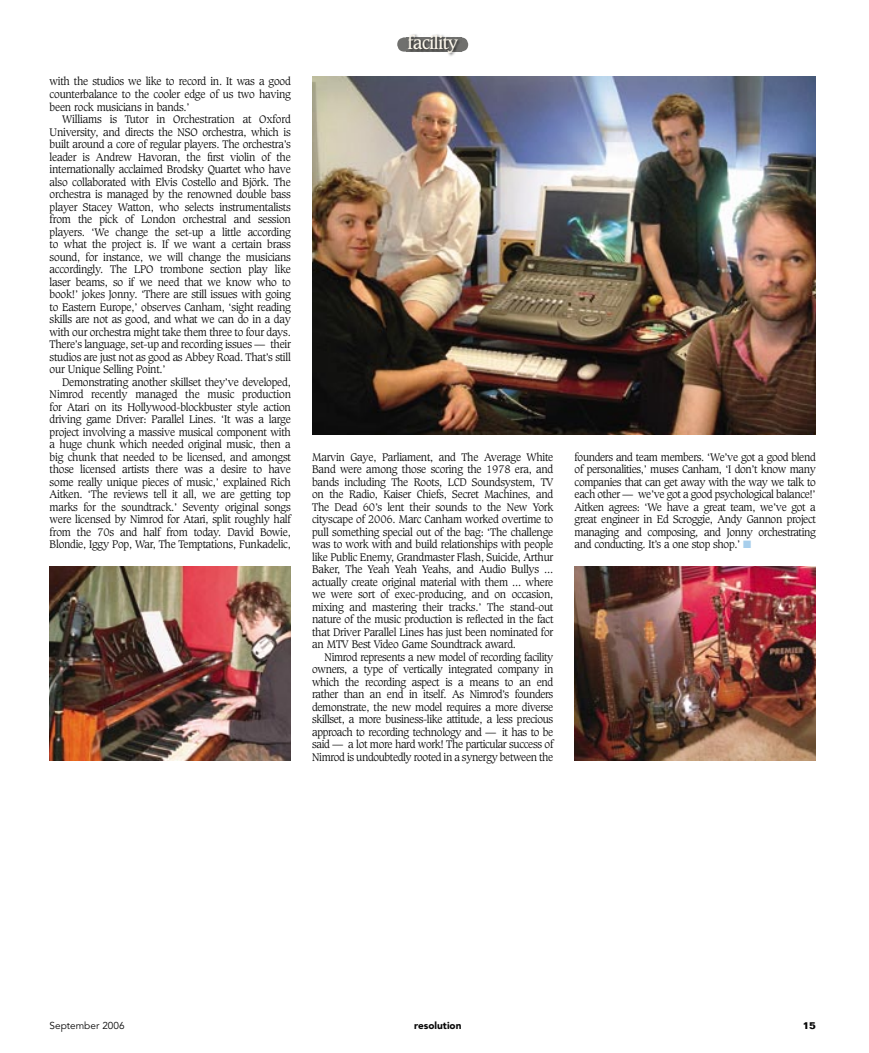
<style>
.page{position:relative;width:869px;height:1053px;background:#fff}
.page>*{position:absolute;margin:0;border:0;box-sizing:border-box;transform-origin:0 0}
.t1{font:17.5px "Caxton";letter-spacing:-.03em;color:#fdf8ed}
.t2{font:300 10.62px/12.5px "Caxton";letter-spacing:-.02em;color:#070707;text-align:justify}
.t3{font:10px "Avenir";color:#070707}
.t4{font:900 10px "Avenir";color:#070707}
.t5{font:700 10px "Folio";color:#070707}
.s1{color:#a8cfec}
</style>
<div class="page">
<div style="left:397px;top:37px;width:71px;height:15px;background:#70706e;border-radius:7px"></div>
<img style="left:410px;top:34px;width:46px;height:22px">
<img style="left:409px;top:37px;width:51px;height:15px">
<img style="left:312px;top:77px;width:503px;height:357px">
<img style="left:50px;top:566px;width:241px;height:194px">
<img style="left:574px;top:566px;width:241px;height:194px">
<p class="t2" style="left:50px;top:76px;width:242px">with the studios we like to record in. It was a good counterbalance to the cooler edge of us two having been rock musicians in bands.’</p>
<p class="t2" style="left:50px;top:113px;width:242px;text-indent:12px">Williams is Tutor in Orchestration at Oxford University, and directs the NSO orchestra, which is built around a core of regular players. The orchestra’s leader is Andrew Havoran, the first violin of the internationally acclaimed Brodsky Quartet who have also collaborated with Elvis Costello and Björk. The orchestra is managed by the renowned double bass player Stacey Watton, who selects instrumentalists from the pick of London orchestral and session players. ‘We change the set-up a little according to what the project is. If we want a certain brass sound, for instance, we will change the musicians accordingly. The LPO trombone section play like laser beams, so if we need that we know who to book!’ jokes Jonny. ‘There are still issues with going to Eastern Europe,’ observes Canham, ‘sight reading skills are not as good, and what we can do in a day with our orchestra might take them three to four days.<br>There’s language, set-up and recording issues — their studios are just not as good as Abbey Road. That’s still our Unique Selling Point.’</p>
<p class="t2" style="left:50px;top:376px;width:243px;text-indent:12px">Demonstrating another skillset they’ve developed, Nimrod recently managed the music production for Atari on its Hollywood-blockbuster style action driving game Driver: Parallel Lines. ‘It was a large project involving a massive musical component with a huge chunk which needed original music, then a big chunk that needed to be licensed, and amongst those licensed artists there was a desire to have some really unique pieces of music,’ explained Rich Aitken. ‘The reviews tell it all, we are getting top marks for the soundtrack.’ Seventy original songs were licensed by Nimrod for Atari, split roughly half from the 70s and half from today. David Bowie, Blondie, Iggy Pop, War, The Temptations, Funkadelic,</p>
<h1 class="t1" style="left:407px;top:33px;width:52px">facility</h1>
<p class="t2" style="left:312px;top:451px;width:242px">Marvin Gaye, Parliament, and The Average White Band were among those scoring the 1978 era, and bands including The Roots, LCD Soundsystem, TV on the Radio, Kaiser Chiefs, Secret Machines, and The Dead 60’s lent their sounds to the New York cityscape of 2006. Marc Canham worked overtime to pull something special out of the bag: ‘The challenge was to work with and build relationships with people like Public Enemy, Grandmaster Flash, Suicide, Arthur Baker, The Yeah Yeah Yeahs, and Audio Bullys ... actually create original material with them ... where we were sort of exec-producing, and on occasion, mixing and mastering their tracks.’ The stand-out nature of the music production is reflected in the fact that Driver Parallel Lines has just been nominated for an MTV Best Video Game Soundtrack award.</p>
<p class="t2" style="left:312px;top:651px;width:242px;text-indent:12px">Nimrod represents a new model of recording facility owners, a type of vertically integrated company in which the recording aspect is a means to an end rather than an end in itself. As Nimrod’s founders demonstrate, the new model requires a more diverse skillset, a more business-like attitude, a less precious approach to recording technology and — it has to be said — a lot more hard work! The particular success of Nimrod is undoubtedly rooted in a synergy between the</p>
<p class="t2" style="left:574px;top:451px;width:242px">founders and team members. ‘We’ve got a good blend of personalities,’ muses Canham, ‘I don’t know many companies that can get away with the way we talk to each other — we’ve got a good psychological balance!’ Aitken agrees: ‘We have a great team, we’ve got a great engineer in Ed Scroggie, Andy Gannon project managing and composing, and Jonny orchestrating and conducting. It’s a one stop shop.’ <span class="s1">■</span></p>
<p class="t3" style="left:50px;top:1019px;width:76px">September 2006</p>
<p class="t4" style="left:414px;top:1019px;width:49px">resolution</p>
<p class="t5" style="left:802px;top:1019px;width:15px">15</p>
</div>
